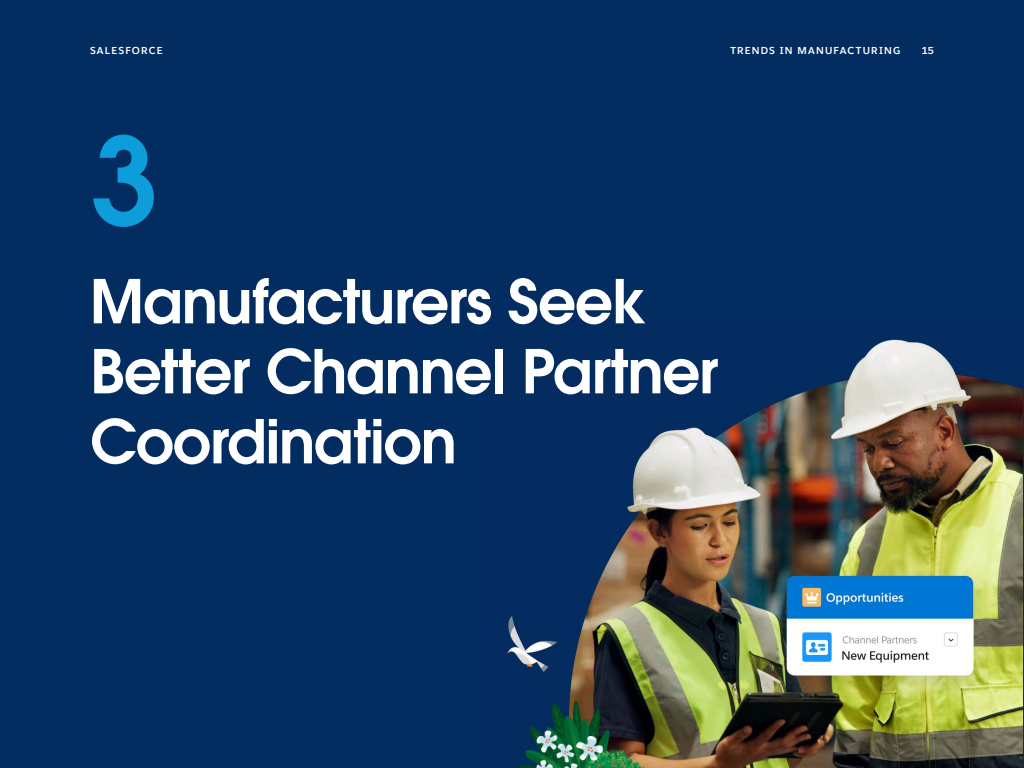
<style>
.page{position:relative;width:1024px;height:768px;background:#032d60}
.page>*{position:absolute;margin:0;border:0;box-sizing:border-box;transform-origin:0 0}
.t1{font:120px "Avant Garde For Salesforce Dm";color:#0d9dda}
.t2{font:60px/70px "Avant Garde For Salesforce Dm";letter-spacing:-.02em;color:#fff}
.t3{font:700 10px "Salesforce Sans";letter-spacing:.12em;color:#fff}
</style>
<div class="page">
<img style="left:505px;top:339px;width:518px;height:429px">
<p class="t3" style="left:90px;top:44px;width:74px">SALESFORCE</p>
<p class="t3" style="left:730px;top:44px;width:172px">TRENDS IN MANUFACTURING</p>
<p class="t3" style="left:922px;top:44px;width:14px">15</p>
<h1 class="t1" style="left:90px;top:103px;width:69px">3</h1>
<p class="t2" style="left:90px;top:265px;width:630px">Manufacturers Seek<br>Better Channel Partner<br>Coordination</p>
</div>
